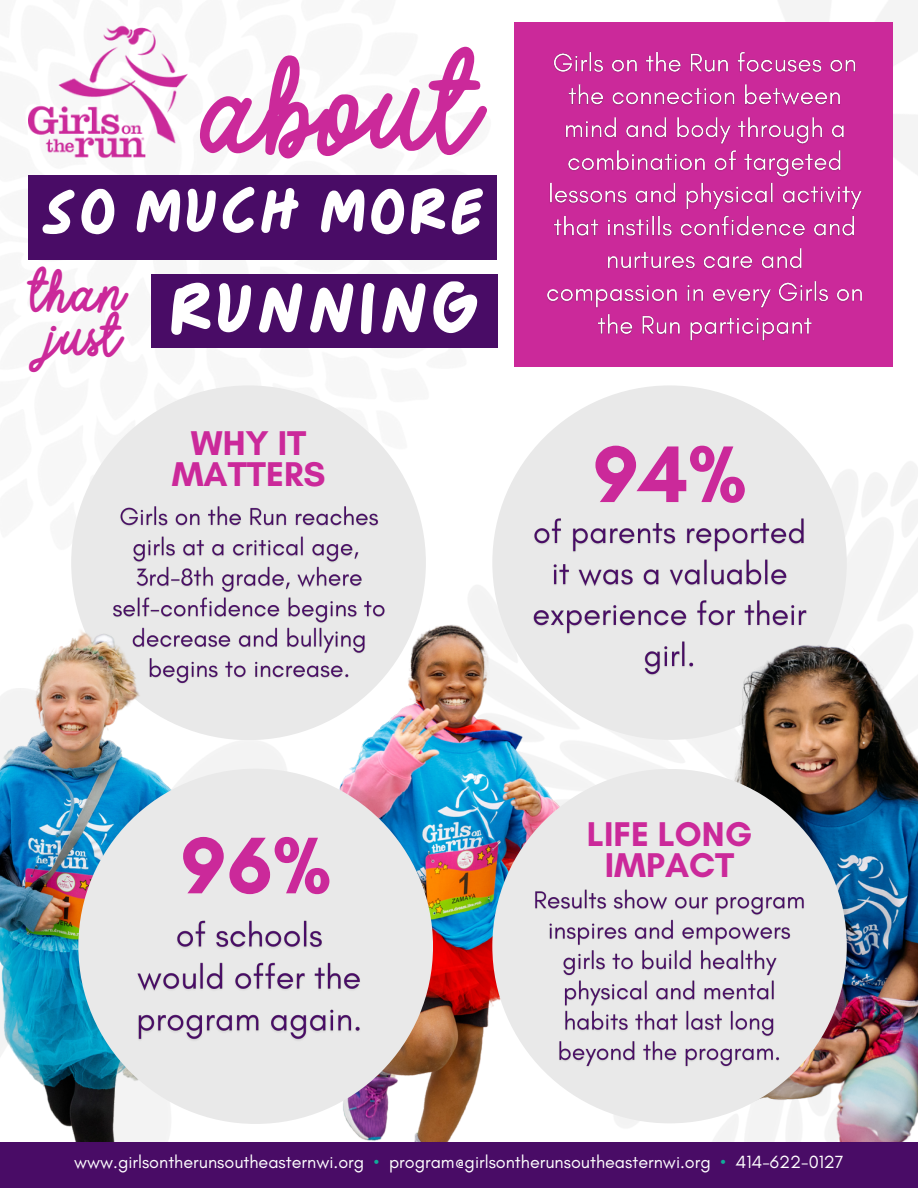
<style>
.page{position:relative;width:918px;height:1188px;background:#fff}
.page>*{position:absolute;margin:0;border:0;box-sizing:border-box;transform-origin:0 0}
.t1{font:97.65px "Everygirl Script";color:#cb299a}
.t2{font:700 81.75px "Glacial Indifference";color:#cb299a}
.t3{font:70.8px "Everygirl";color:#fff}
.t4{font:62.1px "Everygirl";color:#fff}
.t5{font:41.25px/45px "Everygirl Script";color:#cb299a}
.t6{font:700 34.95px/31px "Glacial Indifference";color:#cb299a;text-align:center}
.t7{font:18px "Glacial Indifference";color:#fff}
.s1{color:#11ac99}
</style>
<div class="page">
<img style="left:551px;top:0;width:367px;height:367px">
<div style="left:514px;top:22px;width:379px;height:344px;background:#cb299a"></div>
<div style="left:28px;top:175px;width:469px;height:84px;background:#490c66"></div>
<div style="left:151px;top:274px;width:346px;height:73px;background:#490c66"></div>
<div style="left:71px;top:385px;width:355px;height:355px;background:#e9e9e9;border-radius:50%"></div>
<img style="left:120px;top:506px;width:265px;height:172px">
<img style="left:0;top:533px;width:280px;height:609px">
<img style="left:28px;top:25px;width:160px;height:134px">
<div style="left:492px;top:385px;width:355px;height:355px;background:#e9e9e9;border-radius:50%"></div>
<img style="left:299px;top:613px;width:281px;height:529px">
<div style="left:78px;top:769px;width:355px;height:355px;background:#e9e9e9;border-radius:50%"></div>
<img style="left:648px;top:594px;width:270px;height:548px">
<div style="left:0;top:1142px;width:918px;height:46px;background:#490c66"></div>
<div style="left:492px;top:769px;width:355px;height:354px;background:#e9e9e9;border-radius:50%"></div>
<img style="left:547px;top:51px;width:315px;height:290px">
<img style="left:137px;top:920px;width:223px;height:120px">
<img style="left:531px;top:889px;width:278px;height:182px">
<img style="left:529px;top:518px;width:281px;height:162px">
<h1 class="t1" style="left:197px;top:40px;width:279px">about</h1>
<h3 class="t4" style="left:39px;top:183px;width:449px">SO MUCH MORE</h3>
<h3 class="t5" style="left:28px;top:273px;width:97px">than just</h3>
<h3 class="t3" style="left:167px;top:277px;width:315px">RUNNING</h3>
<h3 class="t6" style="left:172px;top:427px;width:155px">WHY IT<br>MATTERS</h3>
<h2 class="t2" style="left:593px;top:424px;width:155px">94%</h2>
<h2 class="t2" style="left:180px;top:816px;width:152px">96%</h2>
<h3 class="t6" style="left:587px;top:819px;width:167px">LIFE LONG<br>IMPACT</h3>
<p class="t7" style="left:74px;top:1151px;width:771px">www.girlsontherunsoutheasternwi.org <span class="s1">•</span> program@girlsontherunsoutheasternwi.org <span class="s1">•</span> 414-622-0127</p>
</div>
